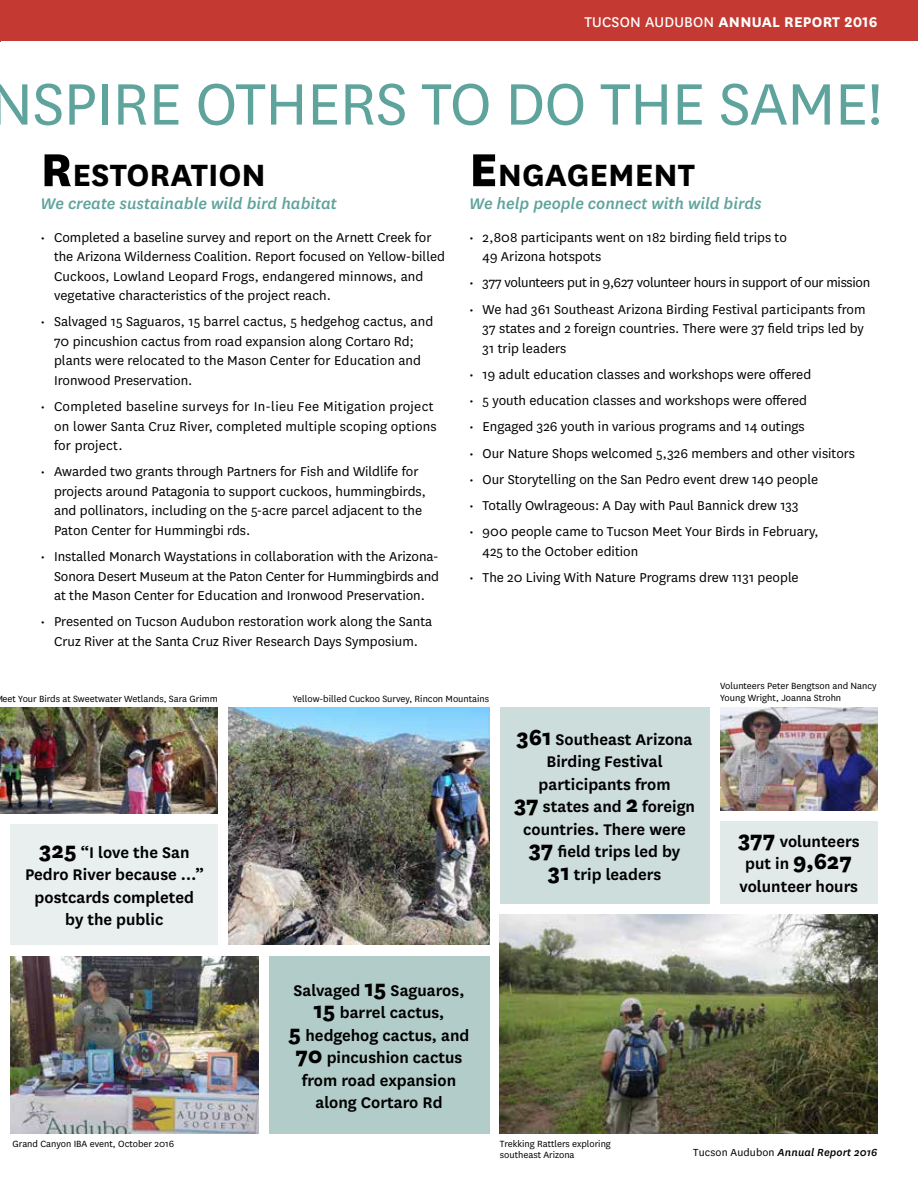
<style>
.page{position:relative;width:918px;height:1188px;background:#fff}
.page>*{position:absolute;margin:0;border:0;box-sizing:border-box;transform-origin:0 0}
.t1{font:68.25px "National";letter-spacing:-.01em;color:#5fa39d}
.t2{font:700 36px "National";color:#000}
.t3{font:600 18px/22.5px "National";color:#000;text-align:center}
.t4{font:italic 500 18px "National";color:#5fa39d}
.t5{font:700 16.5px "National";letter-spacing:.015em;color:#fff}
.t6{font:15px/19.5px "National";color:#000}
.t7{font:15px "National";letter-spacing:-.02em;color:#000}
.t8{font:italic 500 12px "National";letter-spacing:.01em;color:#000}
.t9{font:10.5px/10.5px "National";color:#000}
.s1{font-weight:400}
.s2{font-weight:800;font-size:54px}
.s3{font-weight:800;font-size:25.5px}
.s4{font-weight:400;font-style:normal}
</style>
<div class="page">
<hr style="left:0;top:0;width:1px;height:41px;background:#c43932">
<div style="left:1px;top:0;width:917px;height:40px;background:#c43932"></div>
<div style="left:720px;top:821px;width:158px;height:83px;background:#e1eae9"></div>
<div style="left:500px;top:708px;width:209px;height:196px;background:#cddddb"></div>
<div style="left:269px;top:957px;width:220px;height:177px;background:#b2cdc9"></div>
<div style="left:11px;top:824px;width:207px;height:121px;background:#e8efee"></div>
<img style="left:500px;top:915px;width:378px;height:219px">
<img style="left:229px;top:708px;width:260px;height:237px">
<img style="left:11px;top:957px;width:247px;height:177px">
<img style="left:0;top:708px;width:218px;height:106px">
<img style="left:720px;top:708px;width:158px;height:102px">
<p class="t5" style="left:584px;top:10px;width:295px"><span class="s1">TUCSON AUDUBON</span> ANNUAL REPORT 2016</p>
<h1 class="t1" style="left:-11px;top:59px;width:895px">NSPIRE OTHERS TO DO THE SAME!</h1>
<h2 class="t2" style="left:40px;top:150px;width:227px"><span class="s2">R</span>ESTORATION</h2>
<p class="t4" style="left:40px;top:191px;width:298px">We create sustainable wild bird habitat</p>
<p class="t6" style="left:54px;top:227px;width:393px;text-indent:-14px">• Completed a baseline survey and report on the Arnett Creek for the Arizona Wilderness Coalition. Report focused on Yellow-billed Cuckoos, Lowland Leopard Frogs, endangered minnows, and vegetative characteristics of the project reach.</p>
<p class="t6" style="left:54px;top:311px;width:381px;text-indent:-14px">• Salvaged 15 Saguaros, 15 barrel cactus, 5 hedgehog cactus, and 70 pincushion cactus from road expansion along Cortaro Rd; plants were relocated to the Mason Center for Education and Ironwood Preservation.</p>
<p class="t6" style="left:54px;top:396px;width:384px;text-indent:-14px">• Completed baseline surveys for In-lieu Fee Mitigation project on lower Santa Cruz River, completed multiple scoping options for project.</p>
<p class="t6" style="left:54px;top:461px;width:373px;text-indent:-14px">• Awarded two grants through Partners for Fish and Wildlife for projects around Patagonia to support cuckoos, hummingbirds, and pollinators, including on the 5-acre parcel adjacent to the Paton Center for Hummingbi rds.</p>
<p class="t6" style="left:54px;top:546px;width:387px;text-align:justify;text-indent:-14px">• Installed Monarch Waystations in collaboration with the Arizona-Sonora Desert Museum at the Paton Center for Hummingbirds and at the Mason Center for Education and Ironwood Preservation.</p>
<p class="t6" style="left:40px;top:611px;width:393px;text-align:center">• Presented on Tucson Audubon restoration work along the Santa<br>Cruz River at the Santa Cruz River Research Days Symposium.</p>
<h2 class="t2" style="left:469px;top:150px;width:228px"><span class="s2">E</span>NGAGEMENT</h2>
<p class="t4" style="left:469px;top:191px;width:294px">We help people connect with wild birds</p>
<p class="t6" style="left:483px;top:227px;width:306px;text-indent:-14px">• 2,808 participants went on 182 birding field trips to<br>49 Arizona hotspots</p>
<p class="t7" style="left:469px;top:273px;width:403px">• 377 volunteers put in 9,627 volunteer hours in support of our mission</p>
<p class="t6" style="left:483px;top:299px;width:385px;text-align:justify;text-indent:-14px">• We had 361 Southeast Arizona Birding Festival participants from 37 states and 2 foreign countries. There were 37 field trips led by 31 trip leaders</p>
<p class="t6" style="left:469px;top:364px;width:344px">• 19 adult education classes and workshops were offered</p>
<p class="t6" style="left:469px;top:390px;width:340px">• 5 youth education classes and workshops were offered</p>
<p class="t6" style="left:469px;top:416px;width:337px">• Engaged 326 youth in various programs and 14 outings</p>
<p class="t6" style="left:469px;top:443px;width:387px">• Our Nature Shops welcomed 5,326 members and other visitors</p>
<p class="t6" style="left:469px;top:469px;width:351px">• Our Storytelling on the San Pedro event drew 140 people</p>
<p class="t6" style="left:469px;top:495px;width:331px">• Totally Owlrageous: A Day with Paul Bannick drew 133</p>
<p class="t6" style="left:483px;top:521px;width:338px;text-indent:-14px">• 900 people came to Tucson Meet Your Birds in February,<br>425 to the October edition</p>
<p class="t6" style="left:469px;top:567px;width:331px">• The 20 Living With Nature Programs drew 1131 people</p>
<p class="t9" style="left:3px;top:693px;width:217px">eet Your Birds at Sweetwater Wetlands, Sara Grimm</p>
<p class="t9" style="left:293px;top:693px;width:198px">Yellow-billed Cuckoo Survey, Rincon Mountains</p>
<p class="t3" style="left:25px;top:840px;width:180px"><span class="s3">325</span> “I love the San<br>Pedro River because …” postcards completed by the public</p>
<p class="t3" style="left:514px;top:727px;width:182px"><span class="s3">361</span> Southeast Arizona<br>Birding Festival participants from<br><span class="s3">37</span> states and <span class="s3">2</span> foreign countries. There were<br><span class="s3">37</span> field trips led by<br><span class="s3">31</span> trip leaders</p>
<p class="t9" style="left:720px;top:680px;width:158px;line-height:12px">Volunteers Peter Bengtson and Nancy<br>Young Wright, Joanna Strohn</p>
<p class="t3" style="left:738px;top:829px;width:123px"><span class="s3">377</span> volunteers put in <span class="s3">9,627 </span>volunteer hours</p>
<p class="t9" style="left:13px;top:1138px;width:163px">Grand Canyon IBA event, October 2016</p>
<p class="t3" style="left:289px;top:978px;width:182px">Salvaged <span class="s3">15</span> Saguaros,<br><span class="s3">15</span> barrel cactus,<br><span class="s3">5</span> hedgehog cactus, and<br><span class="s3">70</span> pincushion cactus from road expansion along Cortaro Rd</p>
<p class="t9" style="left:500px;top:1138px;width:113px">Trekking Rattlers exploring southeast Arizona</p>
<p class="t8" style="left:693px;top:1145px;width:186px"><span class="s4">Tucson Audubon</span> Annual Report 2016</p>
</div>
